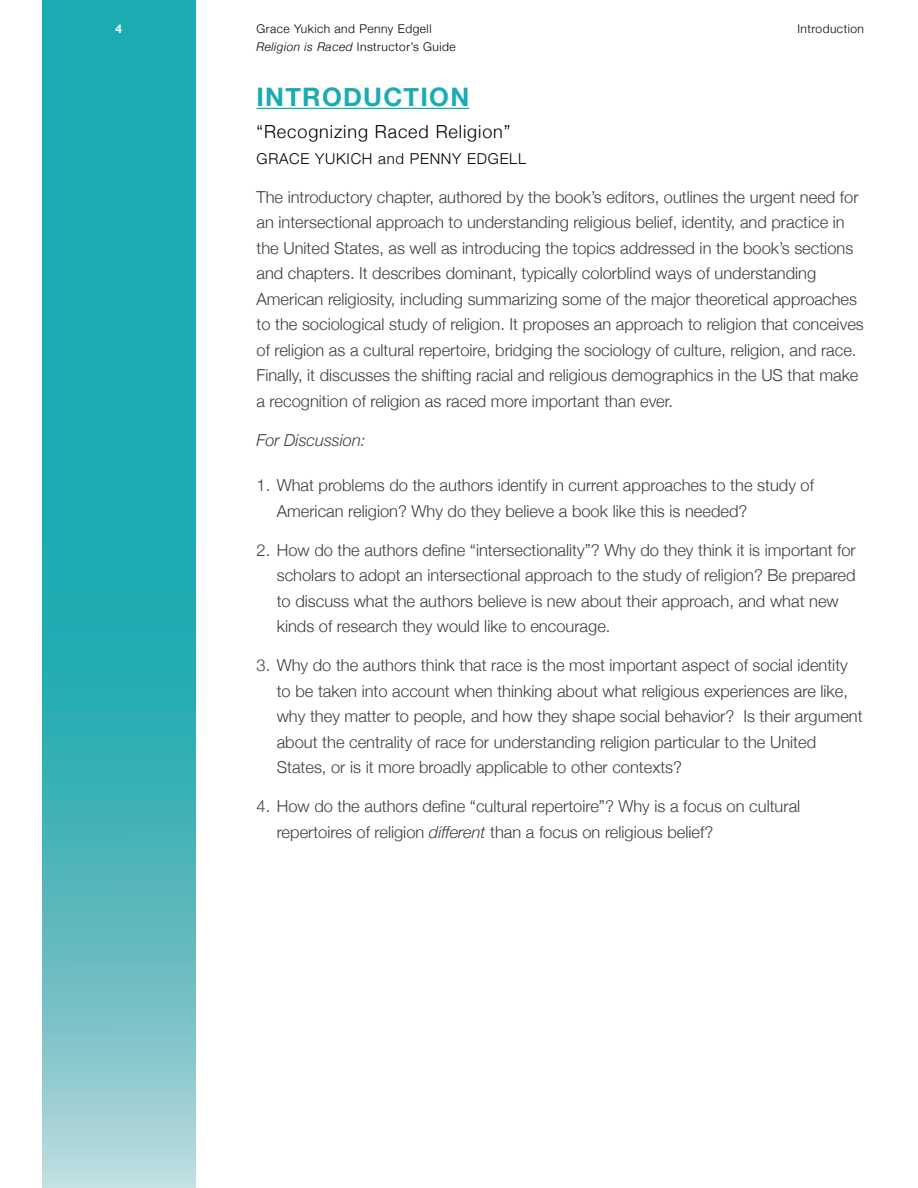
<style>
.page{position:relative;width:918px;height:1188px;background:#fff}
.page>*{position:absolute;margin:0;border:0;box-sizing:border-box;transform-origin:0 0}
.t1{font:700 25.5px "Helvetica Neue";letter-spacing:.05em;color:#1bacb2}
.t2{font:300 18px "Helvetica Neue";letter-spacing:.05em;color:#000}
.Text{font:300 16.5px/25.5px "Helvetica Neue";color:#3e3e3f}
.Text-2{font:italic 300 16.5px "Helvetica Neue";color:#3e3e3f}
.t3{font:300 15px "Helvetica Neue";letter-spacing:.05em;color:#000}
.cover__biblio{font:300 12px/18px "Helvetica Neue";letter-spacing:.04em;color:#000}
.t4{font:700 12px "Helvetica Neue";color:#fff}
.s1{font-style:italic}
</style>
<div class="page">
<svg style="left:42px;top:0;width:153px;height:1188px;background:#3bb3b8"></svg>
<hr style="left:256px;top:108px;width:213px;height:1px;background:#1bacb2">
<p class="t4" style="left:115px;top:20px;width:8px">4</p>
<p class="cover__biblio" style="left:256px;top:19px;width:201px">Grace Yukich and Penny Edgell<br><span class="s1">Religion is Raced</span> Instructor’s Guide</p>
<p class="t1" style="left:256px;top:77px;width:214px">INTRODUCTION</p>
<p class="t2" style="left:256px;top:117px;width:256px">“Recognizing Raced Religion”</p>
<p class="t3" style="left:256px;top:146px;width:271px">GRACE YUKICH and PENNY EDGELL</p>
<p class="Text" style="left:256px;top:183px;width:609px">The introductory chapter, authored by the book’s editors, outlines the urgent need for an intersectional approach to understanding religious belief, identity, and practice in the United States, as well as introducing the topics addressed in the book’s sections and chapters. It describes dominant, typically colorblind ways of understanding American religiosity, including summarizing some of the major theoretical approaches to the sociological study of religion. It proposes an approach to religion that conceives of religion as a cultural repertoire, bridging the sociology of culture, religion, and race.<br>Finally, it discusses the shifting racial and religious demographics in the US that make a recognition of religion as raced more important than ever.</p>
<p class="Text-2" style="left:256px;top:427px;width:111px">For Discussion:</p>
<p class="Text" style="left:277px;top:472px;width:539px;text-indent:-20px">1. What problems do the authors identify in current approaches to the study of<br>American religion? Why do they believe a book like this is needed?</p>
<p class="Text" style="left:277px;top:536px;width:581px;text-indent:-20px">2. How do the authors define “intersectionality”? Why do they think it is important for scholars to adopt an intersectional approach to the study of religion? Be prepared to discuss what the authors believe is new about their approach, and what new kinds of research they would like to encourage.</p>
<p class="Text" style="left:277px;top:652px;width:587px;text-indent:-20px">3. Why do the authors think that race is the most important aspect of social identity to be taken into account when thinking about what religious experiences are like, why they matter to people, and how they shape social behavior? Is their argument about the centrality of race for understanding religion particular to the United States, or is it more broadly applicable to other contexts?</p>
<p class="Text" style="left:277px;top:793px;width:525px;text-indent:-20px">4. How do the authors define “cultural repertoire”? Why is a focus on cultural repertoires of religion <span class="s1">different</span> than a focus on religious belief?</p>
<p class="cover__biblio" style="left:797px;top:19px;width:68px">Introduction</p>
</div>
